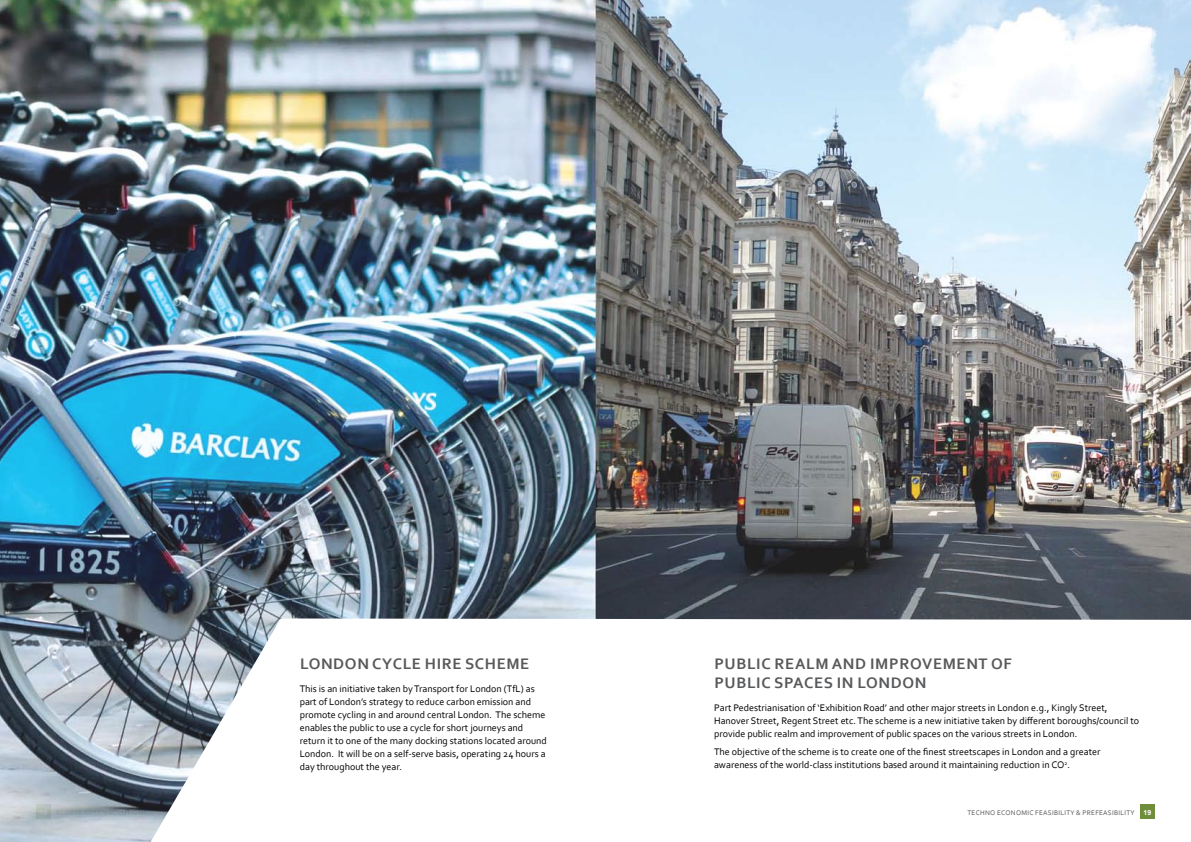
<style>
.page{position:relative;width:1191px;height:842px;background:#fff}
.page>*{position:absolute;margin:0;border:0;box-sizing:border-box;transform-origin:0 0}
.t1{font:700 16px/19.2px "Corbel";letter-spacing:.04em;color:#58595b}
.t2{font:10px/13px "Corbel";color:#000}
.t3{font:7px "Corbel";letter-spacing:.04em;color:#58595b}
.t4{font:700 7px "Arial";color:#fff}
</style>
<div class="page">
<img style="left:0;top:0;width:1191px;height:842px">
<h1 class="t1" style="left:300px;top:654px;width:231px">LONDON CYCLE HIRE SCHEME</h1>
<p class="t2" style="left:300px;top:682px;width:249px">This is an initiative taken by Transport for London (TfL) as part of London’s strategy to reduce carbon emission and promote cycling in and around central London. The scheme enables the public to use a cycle for short journeys and return it to one of the many docking stations located around London. It will be on a self-serve basis, operating 24 hours a day throughout the year.</p>
<h1 class="t1" style="left:714px;top:654px;width:297px">PUBLIC REALM AND IMPROVEMENT OF<br>PUBLIC SPACES I N LONDON</h1>
<p class="t2" style="left:714px;top:701px;width:426px">Part Pedestrianisation of ‘Exhibition Road’ and other major streets in London e.g., Kingly Street,<br>Hanover Street, Regent Street etc. The scheme is a new initiative taken by different boroughs/council to provide public realm and improvement of public spaces on the various streets in London.</p>
<p class="t2" style="left:714px;top:745px;width:388px">The objective of the scheme is to create one of the finest streetscapes in London and a greater awareness of the world-class institutions based around it maintaining reduction in CO<sup>2</sup>.</p>
<p class="t3" style="left:967px;top:808px;width:10px">Techno</p>
<p class="t3" style="left:997px;top:808px;width:10px">Economic</p>
<p class="t3" style="left:1035px;top:808px;width:9px">Feasibility</p>
<p class="t3" style="left:1076px;top:808px;width:16px">&amp; Prefeasibility</p>
<p class="t4" style="left:1143px;top:807px;width:9px">19</p>
</div>
